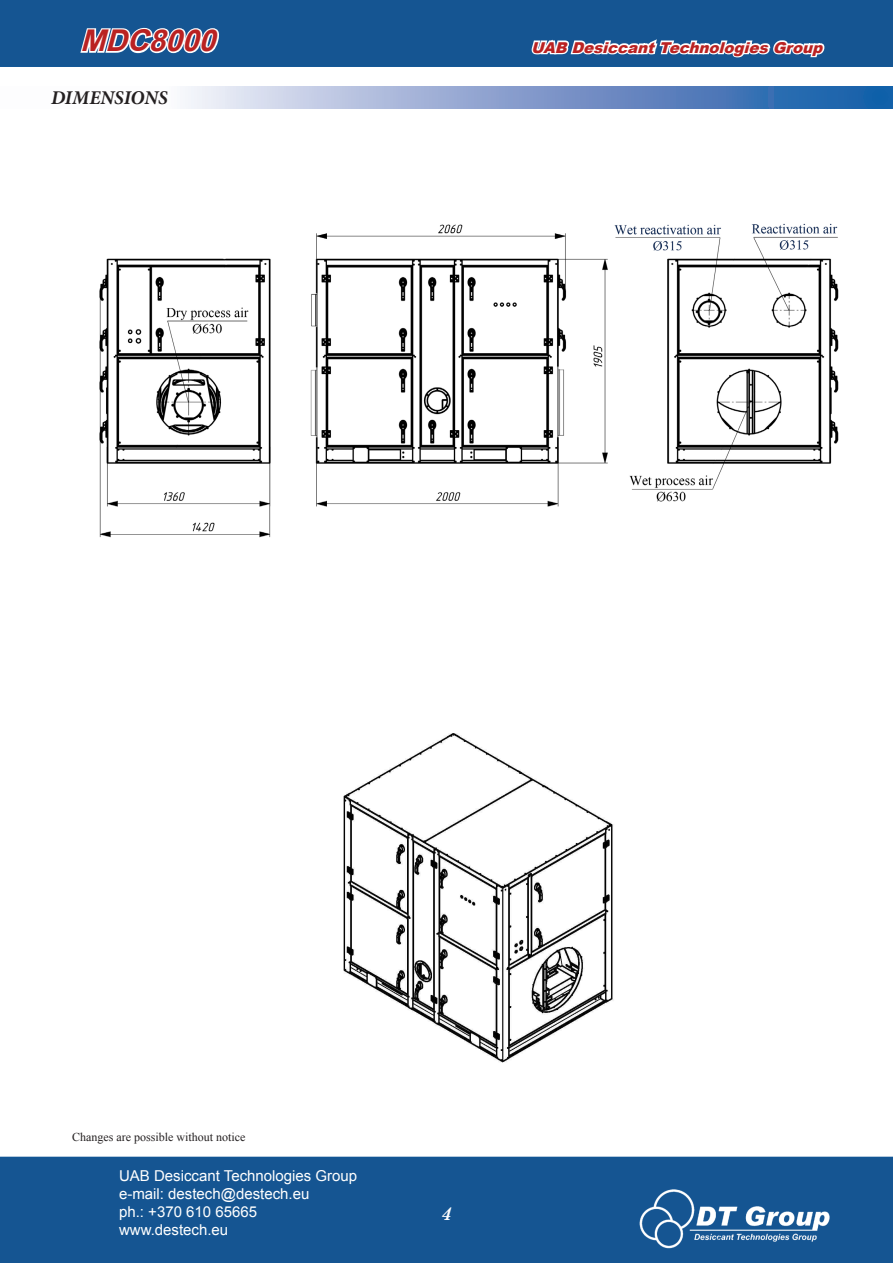
<style>
.page{position:relative;width:893px;height:1263px;background:#fff}
.page>*{position:absolute;margin:0;border:0;box-sizing:border-box;transform-origin:0 0}
.t1{font:italic 700 30px "Arial";color:#ba2222}
.t2{font:italic 700 19.5px "Minion Pro";color:#231f20}
.t3{font:italic 700 18px "Century Schoolbook";color:#fff}
.t4{font:15px/18px "Arial";color:#fff}
.t5{font:italic 900 15px "Arial";color:#ba2222}
.t6{font:12px "Times New Roman";color:#231f20}
</style>
<div class="page">
<svg style="left:185px;top:86px;width:708px;height:22px;background:#809dcc"></svg>
<img style="left:99px;top:223px;width:740px;height:315px">
<div style="left:0;top:0;width:893px;height:67px;background:#155592"></div>
<svg style="left:78px;top:9px;width:143px;height:47px"></svg>
<svg style="left:529px;top:34px;width:298px;height:26px"></svg>
<div style="left:0;top:1157px;width:893px;height:106px;background:#155592"></div>
<img style="left:632px;top:1182px;width:197px;height:73px">
<img style="left:343px;top:733px;width:271px;height:330px">
<h1 class="t1" style="left:80px;top:20px;width:148px">MDC8000</h1>
<h2 class="t2" style="left:51px;top:83px;width:118px">DIMENSIONS</h2>
<p class="t5" style="left:531px;top:36px;width:298px">UAB DesiccantTechnologiesGroup</p>
<p class="t6" style="left:72px;top:1128px;width:175px">Changes are possible without notice</p>
<p class="t4" style="left:119px;top:1166px;width:240px">UAB Desiccant Technologies Group e-mail: destech@destech.eu<br>ph.: +370 610 65665 www.destech.eu</p>
<p class="t3" style="left:441px;top:1199px;width:12px">4</p>
</div>
